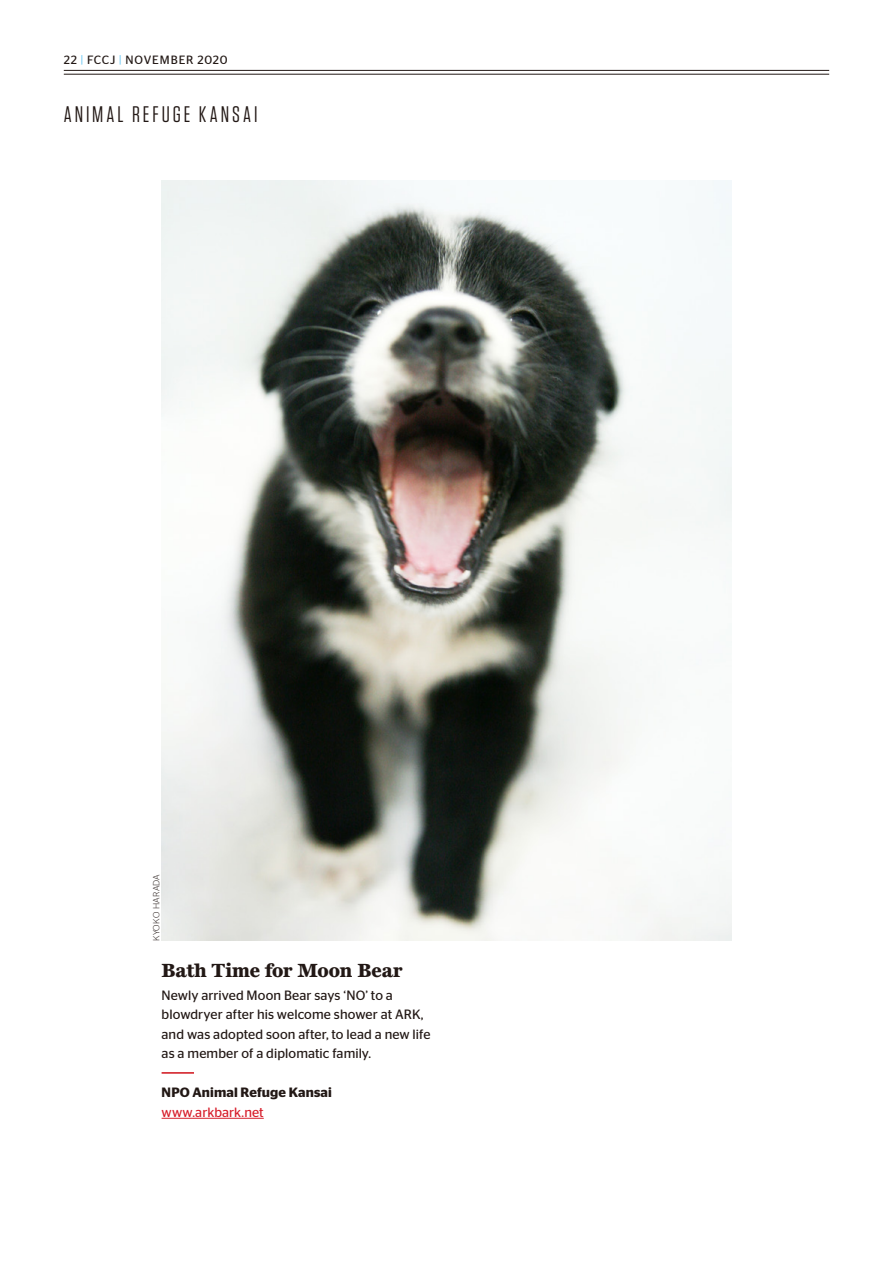
<style>
.page{position:relative;width:893px;height:1263px;background:#fff}
.page>*{position:absolute;margin:0;border:0;box-sizing:border-box;transform-origin:0 0}
.t1{font:22.5px "Tungsten";letter-spacing:.135em;color:#221815}
.t2{font:700 19.5px "Miller Daily One";color:#221815}
.t3{font:13.5px/19.5px "Stag Sans";letter-spacing:.005em;color:#221815}
.t4{font:600 13.5px "Stag Sans";letter-spacing:.01em;color:#221815}
.t5{font:13.5px "Stag Sans";letter-spacing:.005em;color:#d71e2b}
.t6{font:12px "Stag Sans";letter-spacing:.07em;color:#221815}
.t7{font:300 9px "Stag Sans";letter-spacing:.03em;color:#221815}
.s1{color:#7ecef4}
</style>
<div class="page">
<img style="left:162px;top:181px;width:569px;height:759px">
<hr style="left:162px;top:1118px;width:102px;height:1px;background:#d71e2b">
<hr style="left:162px;top:1072px;width:32px;height:2px;background:#d0121b">
<hr style="left:64px;top:74px;width:765px;height:1px;background:#221815">
<hr style="left:64px;top:70px;width:765px;height:1px;background:#221815">
<p class="t6" style="left:64px;top:53px;width:165px">22 <span class="s1">|</span> FCCJ <span class="s1">|</span> NOVEMBER 2020</p>
<h1 class="t1" style="left:64px;top:103px;width:195px">ANIMAL REFUGE KANSAI</h1>
<p class="t7" style="left:151px;top:941px;width:69px;rotate:-90deg">KYOKO HARADA</p>
<h2 class="t2" style="left:162px;top:959px;width:243px">Bath Time for Moon Bear</h2>
<p class="t3" style="left:162px;top:985px;width:270px">Newly arrived Moon Bear says ‘NO’ to a blowdryer after his welcome shower at ARK, and was adopted soon after, to lead a new life as a member of a diplomatic family.</p>
<p class="t4" style="left:162px;top:1085px;width:172px">NPO Animal Refuge Kansai</p>
<p class="t5" style="left:162px;top:1104px;width:104px">www.arkbark.net</p>
</div>
